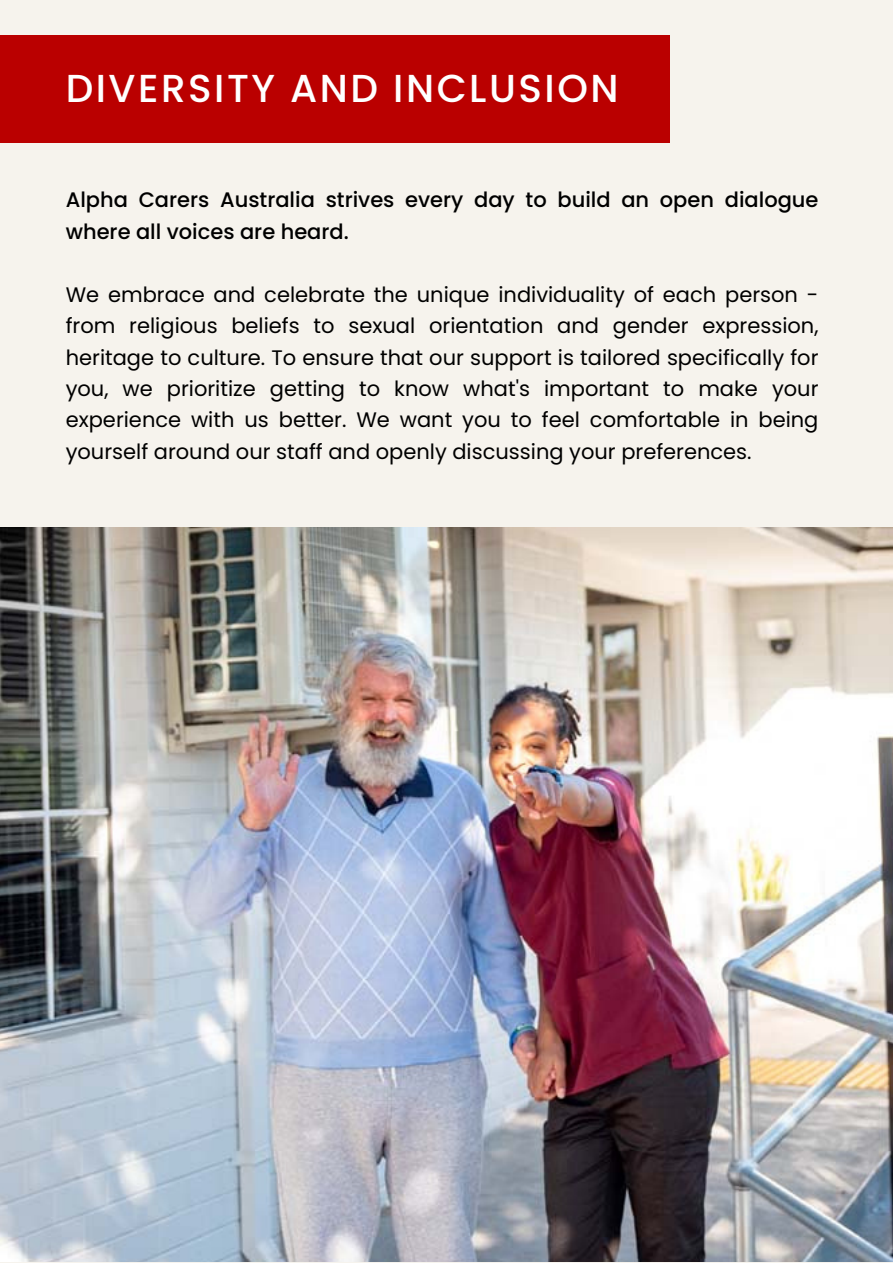
<style>
.page{position:relative;width:893px;height:1264px;background:#fff}
.page>*{position:absolute;margin:0;border:0;box-sizing:border-box;transform-origin:0 0}
.t1{font:500 39px "Poppins";letter-spacing:.065em;color:#fff}
.t2{font:21px/31.5px "Poppins";color:#000;text-align:justify}
.t3{font:500 21px/31.5px "Poppins";color:#000}
</style>
<div class="page">
<div style="left:0;top:0;width:892px;height:1262px;background:#f6f3ed"></div>
<div style="left:0;top:35px;width:669px;height:108px;background:#ba0000"></div>
<img style="left:0;top:527px;width:892px;height:734px">
<p class="t1" style="left:66px;top:61px;width:554px">DIVERSITY AND INCLUSION</p>
<p class="t3" style="left:66px;top:184px;width:754px">Alpha Carers Australia strives every day to build an open dialogue where all voices are heard.</p>
<p class="t2" style="left:66px;top:278px;width:754px">We embrace and celebrate the unique individuality of each person - from religious beliefs to sexual orientation and gender expression, heritage to culture. To ensure that our support is tailored specifically for you, we prioritize getting to know what's important to make your experience with us better. We want you to feel comfortable in being yourself around our staff and openly discussing your preferences.</p>
</div>
